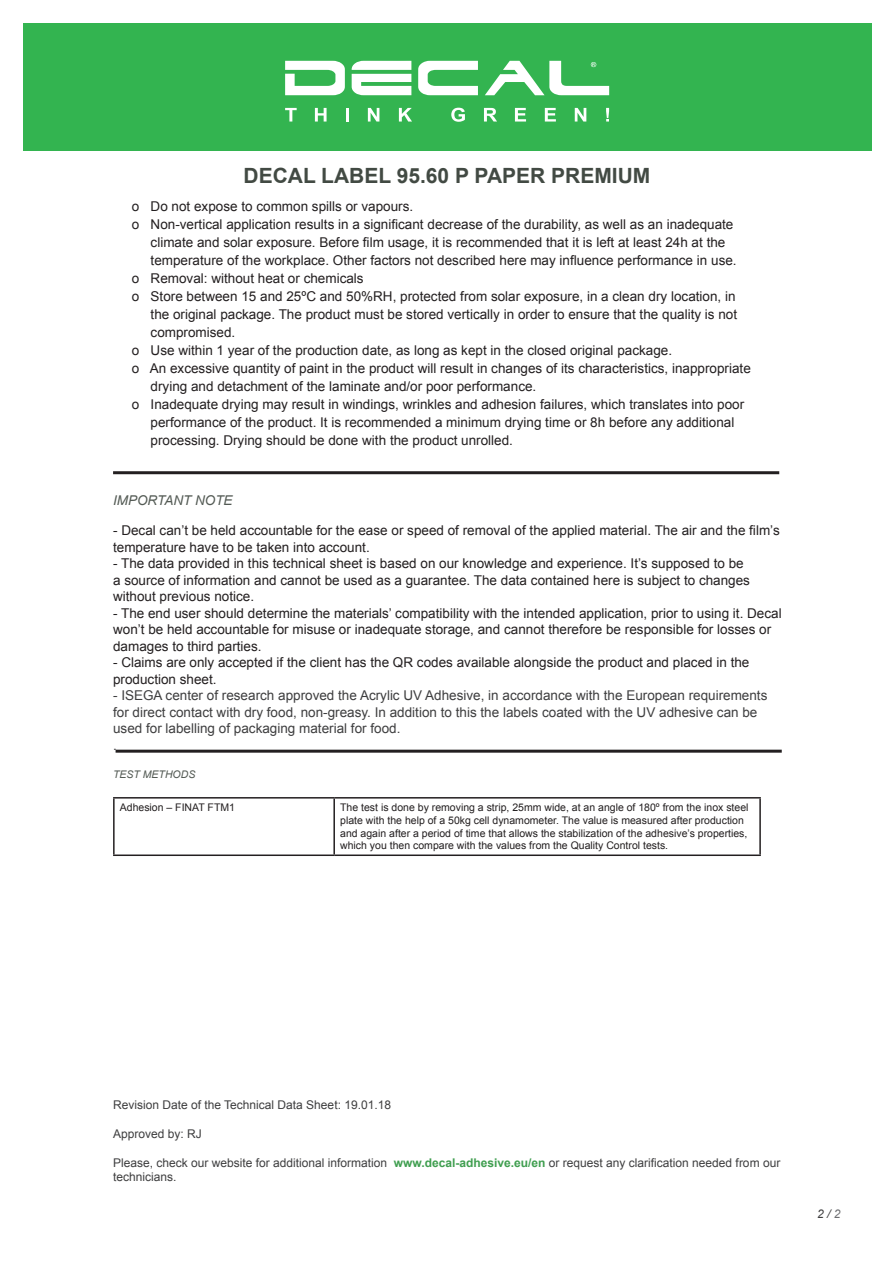
<style>
.page{position:relative;width:893px;height:1263px;background:#fff}
.page>*{position:absolute;margin:0;border:0;box-sizing:border-box;transform-origin:0 0}
.t1{font:700 21px "Arial";color:#424a43}
.t2{font:13.5px/16.5px "Arial";color:#231f20}
.t3{font:13.5px/16.5px "Arial";color:#3e3e3f}
.t4{font:italic 13.5px "Arial";color:#535a54}
.t5{font:12px/14.4px "Arial";color:#3e3e3f}
.t6{font:italic 12px "Arial";color:#3e3e3f}
.t7{font:10.5px/12.6px "Arial";color:#231f20}
.t8{font:italic 10.5px "Arial";color:#535a54}
.s1{font-weight:700;color:#3f9e4f}
.s2{color:#6c6d70}
</style>
<div class="page">
<hr style="left:113px;top:471px;width:666px;height:3px;background:#231f20">
<hr style="left:116px;top:750px;width:666px;height:3px;background:#231f20">
<hr style="left:113px;top:797px;width:221px;height:1px;background:#231f20">
<hr style="left:113px;top:798px;width:2px;height:56px;background:#231f20">
<hr style="left:334px;top:797px;width:427px;height:1px;background:#231f20">
<hr style="left:333px;top:798px;width:2px;height:56px;background:#231f20">
<hr style="left:759px;top:798px;width:2px;height:56px;background:#231f20">
<hr style="left:113px;top:854px;width:221px;height:2px;background:#231f20">
<hr style="left:334px;top:854px;width:427px;height:2px;background:#231f20">
<div style="left:23px;top:23px;width:848px;height:128px;background:#33b450"></div>
<svg style="left:285px;top:61px;width:60px;height:34px"></svg>
<svg style="left:352px;top:61px;width:59px;height:34px"></svg>
<svg style="left:418px;top:61px;width:60px;height:34px"></svg>
<svg style="left:485px;top:61px;width:124px;height:34px"></svg>
<svg style="left:285px;top:108px;width:12px;height:14px"></svg>
<svg style="left:315px;top:108px;width:12px;height:14px"></svg>
<hr style="left:346px;top:108px;width:3px;height:14px;background:#fff">
<svg style="left:368px;top:108px;width:11px;height:14px"></svg>
<svg style="left:399px;top:108px;width:13px;height:14px"></svg>
<svg style="left:451px;top:108px;width:14px;height:14px"></svg>
<svg style="left:484px;top:108px;width:13px;height:14px"></svg>
<svg style="left:515px;top:108px;width:11px;height:14px"></svg>
<svg style="left:545px;top:108px;width:11px;height:14px"></svg>
<svg style="left:575px;top:108px;width:11px;height:14px"></svg>
<svg style="left:606px;top:108px;width:3px;height:14px"></svg>
<h1 class="t1" style="left:243px;top:162px;width:408px">DECAL LABEL 95.60 P PAPER PREMIUM</h1>
<p class="t2" style="left:132px;top:198px;width:283px">o Do not expose to common spills or vapours.</p>
<p class="t2" style="left:132px;top:216px;width:603px">o Non-vertical application results in a significant decrease of the durability, as well as an inadequate</p>
<p class="t2" style="left:151px;top:234px;width:576px">climate and solar exposure. Before film usage, it is recommended that it is left at least 24h at the</p>
<p class="t2" style="left:151px;top:252px;width:588px">temperature of the workplace. Other factors not described here may influence performance in use.</p>
<p class="t2" style="left:132px;top:270px;width:233px">o Removal: without heat or chemicals</p>
<p class="t2" style="left:132px;top:288px;width:605px">o Store between 15 and 25ºC and 50%RH, protected from solar exposure, in a clean dry location, in</p>
<p class="t2" style="left:151px;top:306px;width:588px">the original package. The product must be stored vertically in order to ensure that the quality is not</p>
<p class="t2" style="left:151px;top:324px;width:86px">compromised.</p>
<p class="t2" style="left:132px;top:342px;width:542px">o Use within 1 year of the production date, as long as kept in the closed original package.</p>
<p class="t2" style="left:132px;top:360px;width:621px">o An excessive quantity of paint in the product will result in changes of its characteristics, inappropriate</p>
<p class="t2" style="left:151px;top:378px;width:387px">drying and detachment of the laminate and/or poor performance.</p>
<p class="t2" style="left:132px;top:396px;width:614px">o Inadequate drying may result in windings, wrinkles and adhesion failures, which translates into poor</p>
<p class="t2" style="left:151px;top:414px;width:585px">performance of the product. It is recommended a minimum drying time or 8h before any additional</p>
<p class="t2" style="left:151px;top:432px;width:364px">processing. Drying should be done with the product unrolled.</p>
<p class="t4" style="left:113px;top:492px;width:121px">IMPORTANT NOTE</p>
<p class="t2" style="left:113px;top:522px;width:668px">- Decal can’t be held accountable for the ease or speed of removal of the applied material. The air and the film’s temperature have to be taken into account.</p>
<p class="t2" style="left:113px;top:555px;width:638px">- The data provided in this technical sheet is based on our knowledge and experience. It’s supposed to be a source of information and cannot be used as a guarantee. The data contained here is subject to changes without previous notice.</p>
<p class="t2" style="left:113px;top:605px;width:670px">- The end user should determine the materials’ compatibility with the intended application, prior to using it. Decal won’t be held accountable for misuse or inadequate storage, and cannot therefore be responsible for losses or damages to third parties.</p>
<p class="t2" style="left:113px;top:654px;width:638px">- Claims are only accepted if the client has the QR codes available alongside the product and placed in the production sheet.</p>
<p class="t3" style="left:113px;top:687px;width:656px">- ISEGA center of research approved the Acrylic UV Adhesive, in accordance with the European requirements for direct contact with dry food, non-greasy. In addition to this the labels coated with the UV adhesive can be used for labelling of packaging material for food.<br>.</p>
<p class="t8" style="left:113px;top:767px;width:84px">TEST METHODS</p>
<p class="t7" style="left:120px;top:801px;width:117px">Adhesion – FINAT FTM1</p>
<p class="t7" style="left:340px;top:801px;width:410px">The test is done by removing a strip, 25mm wide, at an angle of 180º from the inox steel plate with the help of a 50kg cell dynamometer. The value is measured after production and again after a period of time that allows the stabilization of the adhesive’s properties, which you then compare with the values from the Quality Control tests.</p>
<p class="t5" style="left:113px;top:1098px;width:279px">Revision Date of the Technical Data Sheet: 19.01.18</p>
<p class="t5" style="left:113px;top:1127px;width:90px">Approved by: RJ</p>
<p class="t5" style="left:113px;top:1155px;width:669px">Please, check our website for additional information <span class="s1">www.decal-adhesive.eu/en</span> or request any clarification needed from our technicians.</p>
<p class="t6" style="left:817px;top:1206px;width:25px">2 / <span class="s2">2</span></p>
</div>
